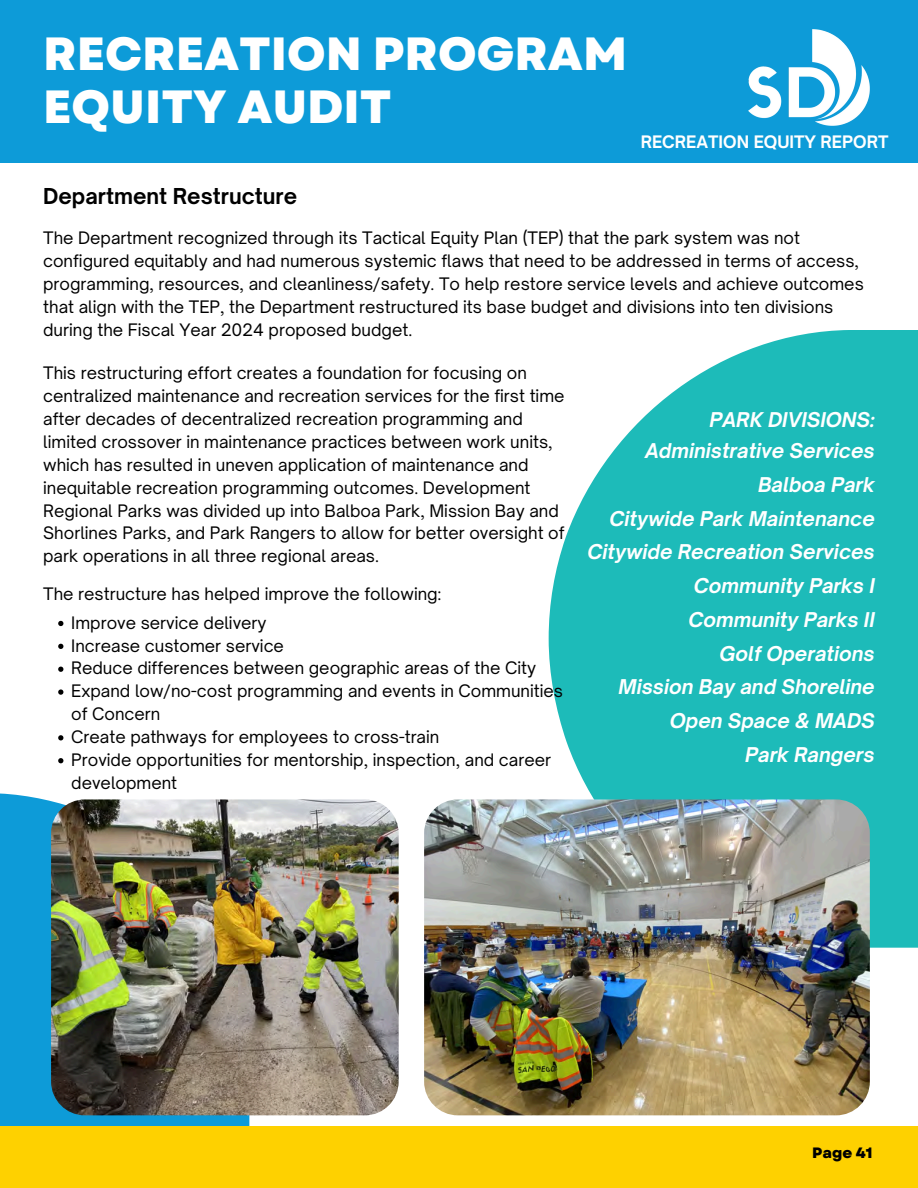
<style>
.page{position:relative;width:918px;height:1188px;background:#fff}
.page>*{position:absolute;margin:0;border:0;box-sizing:border-box;transform-origin:0 0}
.t1{font:800 46.5px/52.8px "Garet";color:#fff}
.t2{font:700 21px "Open Sauce One";color:#000}
.t3{font:italic 700 19.5px/33.8px "Open Sauce One";color:#fff;text-align:right}
.t4{font:16.5px/23px "Open Sauce One";color:#000}
.t5{font:700 16.5px "Open Sauce One";color:#fff}
.t6{font:800 15px "Garet";color:#000}
</style>
<div class="page">
<div style="left:0;top:793px;width:249px;height:395px;background:#0d9bd8"></div>
<div style="left:0;top:1126px;width:918px;height:62px;background:#fed100"></div>
<svg style="left:549px;top:331px;width:369px;height:617px;fill:#1dbbb9"></svg>
<div style="left:0;top:0;width:918px;height:162px;background:#0d9bd8"></div>
<img style="left:51px;top:799px;width:348px;height:316px;border-radius:34px">
<img style="left:424px;top:799px;width:446px;height:316px;border-radius:34px">
<svg style="left:58px;top:621px;width:5px;height:5px"></svg>
<svg style="left:58px;top:644px;width:5px;height:5px"></svg>
<svg style="left:58px;top:667px;width:5px;height:5px"></svg>
<svg style="left:58px;top:689px;width:5px;height:6px"></svg>
<svg style="left:58px;top:735px;width:5px;height:5px"></svg>
<svg style="left:58px;top:758px;width:5px;height:5px"></svg>
<img style="left:748px;top:30px;width:122px;height:95px">
<h1 class="t1" style="left:43px;top:27px;width:585px">RECREATION PROGRAM<br>EQUITY AUDIT</h1>
<p class="t5" style="left:641px;top:131px;width:249px">RECREATION EQUITY REPORT</p>
<p class="t2" style="left:43px;top:183px;width:256px">Department Restructure</p>
<p class="t4" style="left:43px;top:226px;width:822px">The Department recognized through its Tactical Equity Plan (TEP) that the park system was not configured equitably and had numerous systemic flaws that need to be addressed in terms of access, programming, resources, and cleanliness/safety. To help restore service levels and achieve outcomes that align with the TEP, the Department restructured its base budget and divisions into ten divisions during the Fiscal Year 2024 proposed budget.</p>
<p class="t4" style="left:43px;top:362px;width:523px">This restructuring effort creates a foundation for focusing on centralized maintenance and recreation services for the first time after decades of decentralized recreation programming and limited crossover in maintenance practices between work units, which has resulted in uneven application of maintenance and inequitable recreation programming outcomes. Development Regional Parks was divided up into Balboa Park, Mission Bay and Shorlines Parks, and Park Rangers to allow for better oversight of park operations in all three regional areas.</p>
<p class="t4" style="left:71px;top:579px;width:371px;line-height:29px;text-indent:-28px">The restructure has helped improve the following:<br>Improve service delivery</p>
<p class="t4" style="left:71px;top:634px;width:493px">Increase customer service<br>Reduce differences between geographic areas of the City Expand low/no-cost programming and events in Communities of Concern<br>Create pathways for employees to cross-train<br>Provide opportunities for mentorship, inspection, and career development</p>
<p class="t3" style="left:645px;top:403px;width:231px;line-height:31.5px">PARK DIVISIONS:<br>Administrative Services</p>
<p class="t3" style="left:588px;top:468px;width:289px">Balboa Park<br>Citywide Park Maintenance<br>Citywide Recreation Services<br>Community Parks I<br>Community Parks II<br>Golf Operations<br>Mission Bay and Shoreline<br>Open Space &amp; MADS<br>Park Rangers</p>
<p class="t6" style="left:812px;top:1142px;width:62px">Page 41</p>
</div>
